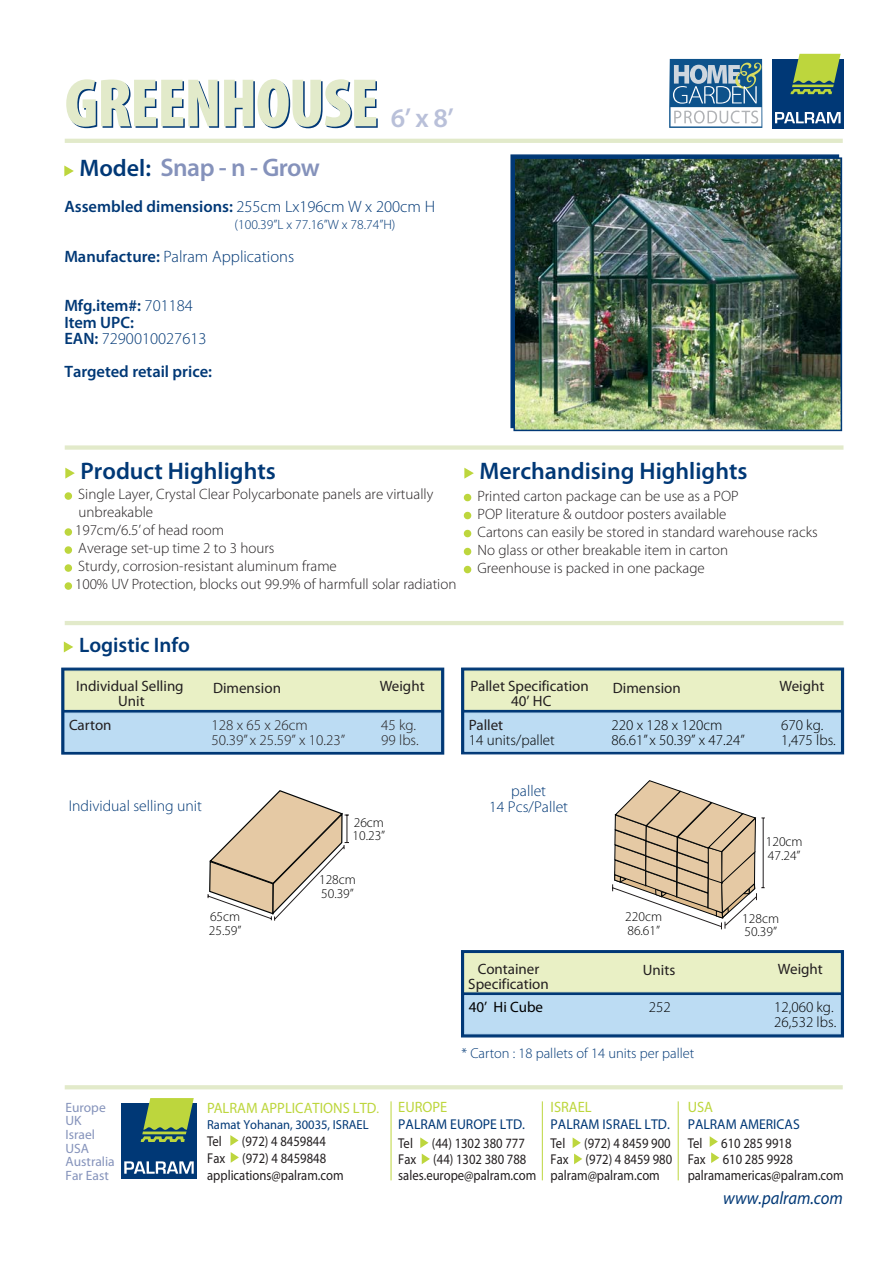
<style>
.page{position:relative;width:893px;height:1263px;background:#fff}
.page>*{position:absolute;margin:0;border:0;box-sizing:border-box;transform-origin:0 0}
.t1{font:600 27px "Myriad Pro";color:#b9c0d9}
.t2{font:600 25.5px "Myriad Pro";letter-spacing:-.02em;color:#8592bb}
.t3{font:600 24px "Myriad Pro";color:#003876}
.t4{font:600 21px "Myriad Pro";color:#003876}
.t5{font:italic 18px "Myriad Pro";color:#003876;scale:.92 1}
.t6{font:600 16.5px/16.5px "Myriad Pro";color:#003876}
.t7{font:300 16.5px "Myriad Pro";color:#003876}
.t8{font:300 15.6px "Myriad Pro";color:#003876}
.t9{font:300 15px/18px "Myriad Pro";color:#231f20}
.t10{font:15px "Myriad Pro";color:#231f20}
.t11{font:300 15px/15px "Myriad Pro";color:#000}
.t12{font:15px "Myriad Pro";color:#bdd63d;scale:.96 1}
.t13{font:15px "Myriad Pro";color:#000}
.t14{font:300 14.4px "Myriad Pro";color:#003876}
.t15{font:14.25px/16.2px "Myriad Pro";color:#231f20;scale:.89 1}
.t16{font:14.25px "Myriad Pro";color:#003876;scale:.96 1}
.t17{font:300 13.5px/13.5px "Myriad Pro";color:#000}
.t18{font:13.5px/13.5px "Myriad Pro";color:#8593bb}
.t19{font:300 13.5px "Myriad Pro";color:#003876}
.t20{font:13.05px "Myriad Pro";color:#003876;scale:.96 1}
.s1{font-size:24px;color:#003876}
.s2{font-weight:300}
.s3{font-weight:600}
.s4{font-size:13.05px}
</style>
<div class="page">
<svg style="left:65px;top:492px;width:7px;height:8px"></svg>
<svg style="left:65px;top:528px;width:7px;height:8px"></svg>
<svg style="left:65px;top:546px;width:7px;height:8px"></svg>
<svg style="left:65px;top:564px;width:7px;height:8px"></svg>
<svg style="left:65px;top:582px;width:7px;height:8px"></svg>
<hr style="left:65px;top:139px;width:777px;height:4px;background:#e2eaca">
<hr style="left:65px;top:1085px;width:777px;height:4px;background:#e2eaca">
<div style="left:772px;top:59px;width:71px;height:69px;background:#003876"></div>
<svg style="left:775px;top:112px;width:65px;height:11px"></svg>
<svg style="left:790px;top:54px;width:50px;height:40px"></svg>
<svg style="left:65px;top:468px;width:10px;height:11px"></svg>
<svg style="left:64px;top:642px;width:9px;height:10px"></svg>
<div style="left:65px;top:445px;width:778px;height:5px;background:#e2eaca"></div>
<hr style="left:65px;top:621px;width:778px;height:4px;background:#e2eaca">
<div style="left:464px;top:494px;width:7px;height:7px;background:#bdd63d;border:2px solid #bdd63d;border-radius:50%"></div>
<div style="left:464px;top:512px;width:7px;height:7px;background:#bdd63d;border:2px solid #bdd63d;border-radius:50%"></div>
<div style="left:464px;top:530px;width:7px;height:7px;background:#bdd63d;border:2px solid #bdd63d;border-radius:50%"></div>
<div style="left:464px;top:548px;width:7px;height:7px;background:#bdd63d;border:2px solid #bdd63d;border-radius:50%"></div>
<div style="left:464px;top:566px;width:7px;height:7px;background:#bdd63d;border:2px solid #bdd63d;border-radius:50%"></div>
<svg style="left:464px;top:468px;width:10px;height:11px"></svg>
<svg style="left:66px;top:79px;width:312px;height:49px"></svg>
<img style="left:516px;top:160px;width:323px;height:268px">
<div style="left:513px;top:157px;width:329px;height:274px;border:2px solid #003876"></div>
<svg style="left:669px;top:59px;width:93px;height:69px"></svg>
<hr style="left:390px;top:1101px;width:1px;height:79px;background:#bdd63d">
<div style="left:121px;top:1103px;width:76px;height:76px;background:#003876"></div>
<svg style="left:124px;top:1161px;width:70px;height:13px"></svg>
<svg style="left:141px;top:1098px;width:53px;height:44px"></svg>
<svg style="left:420px;top:1137px;width:8px;height:11px"></svg>
<svg style="left:422px;top:1154px;width:8px;height:10px"></svg>
<svg style="left:709px;top:1136px;width:10px;height:27px"></svg>
<hr style="left:677px;top:1101px;width:1px;height:79px;background:#bdd63d">
<svg style="left:230px;top:1135px;width:8px;height:11px"></svg>
<svg style="left:231px;top:1152px;width:8px;height:11px"></svg>
<svg style="left:572px;top:1137px;width:9px;height:11px"></svg>
<svg style="left:574px;top:1154px;width:8px;height:10px"></svg>
<hr style="left:542px;top:1101px;width:1px;height:79px;background:#bdd63d">
<svg style="left:64px;top:166px;width:10px;height:10px"></svg>
<svg style="left:461px;top:950px;width:383px;height:88px;background:#1d4f84"></svg>
<div style="left:464px;top:953px;width:376px;height:39px;background:#e9f0c5;border:1px solid #e9f0c5"></div>
<div style="left:464px;top:995px;width:376px;height:39px;background:#bcdcf3"></div>
<svg style="left:461px;top:668px;width:383px;height:86px;background:#1a4d82"></svg>
<div style="left:464px;top:671px;width:376px;height:39px;background:#e9f0c5;border:1px solid #e9f0c5"></div>
<div style="left:464px;top:713px;width:376px;height:39px;background:#bcdcf3;border:1px solid #bcdcf3"></div>
<svg style="left:61px;top:668px;width:383px;height:87px;background:#1c4e84"></svg>
<div style="left:64px;top:671px;width:377px;height:39px;background:#e9f0c5;border:1px solid #e9f0c5"></div>
<div style="left:64px;top:713px;width:377px;height:39px;background:#bcdcf3;border:1px solid #bcdcf3"></div>
<svg style="left:207px;top:790px;width:142px;height:131px"></svg>
<svg style="left:612px;top:780px;width:153px;height:150px"></svg>
<h1 class="t1" style="left:391px;top:108px;width:64px">6’ x 8’</h1>
<h2 class="t2" style="left:79px;top:158px;width:242px"><span class="s1">Model:</span> Snap - n - Grow</h2>
<p class="t6" style="left:64px;top:200px;width:372px">Assembled dimensions: <span class="s2">255cm Lx196cm W x 200cm H</span></p>
<p class="t19" style="left:234px;top:219px;width:162px">(100.39”L x 77.16”W x 78.74”H)</p>
<p class="t7" style="left:64px;top:250px;width:231px"><span class="s3">Manufacture:</span> Palram Applications</p>
<p class="t6" style="left:64px;top:299px;width:144px">Mfg.item#: <span class="s2">701184<br></span>Item UPC:<br>EAN: <span class="s2">7290010027613</span></p>
<p class="t6" style="left:64px;top:365px;width:149px">Targeted retail price:</p>
<h3 class="t3" style="left:80px;top:461px;width:197px">Product Highlights</h3>
<p class="t9" style="left:75px;top:486px;width:383px">Single Layer, Crystal Clear Polycarbonate panels are virtually unbreakable<br>197cm/6.5’ of head room<br>Average set-up time 2 to 3 hours<br>Sturdy, corrosion-resistant aluminum frame<br>100% UV Protection, blocks out 99.9% of harmfull solar radiation</p>
<h3 class="t3" style="left:479px;top:461px;width:269px">Merchandising Highlights</h3>
<p class="t9" style="left:477px;top:488px;width:341px">Printed carton package can be use as a POP<br>POP literature &amp; outdoor posters available<br>Cartons can easily be stored in standard warehouse racks No glass or other breakable item in carton<br>Greenhouse is packed in one package</p>
<h3 class="t4" style="left:79px;top:637px;width:112px">Logistic Info</h3>
<p class="t10" style="left:76px;top:681px;width:109px">Individual Selling</p>
<p class="t10" style="left:213px;top:682px;width:69px">Dimension</p>
<p class="t10" style="left:380px;top:681px;width:46px">Weight</p>
<p class="t10" style="left:118px;top:696px;width:28px">Unit</p>
<p class="t9" style="left:381px;top:718px;width:39px;line-height:15px">45 kg.<br>99 lbs.</p>
<p class="t10" style="left:69px;top:719px;width:44px">Carton</p>
<p class="t9" style="left:211px;top:718px;width:135px;line-height:15px">128 x 65 x 26cm<br>50.39” x 25.59” x 10.23”</p>
<p class="t10" style="left:470px;top:681px;width:120px">Pallet Specification</p>
<p class="t10" style="left:613px;top:682px;width:69px">Dimension</p>
<p class="t10" style="left:779px;top:681px;width:46px">Weight</p>
<p class="t10" style="left:511px;top:696px;width:42px">40’ HC</p>
<p class="t11" style="left:781px;top:718px;width:56px">670 kg.<br>1,475 lbs.</p>
<p class="t10" style="left:469px;top:719px;width:36px">Pallet</p>
<p class="t11" style="left:469px;top:733px;width:87px">14 units/pallet</p>
<p class="t11" style="left:611px;top:718px;width:135px">220 x 128 x 120cm<br>86.61” x 50.39” x 47.24”</p>
<p class="t8" style="left:511px;top:785px;width:36px">pallet</p>
<p class="t8" style="left:69px;top:800px;width:135px">Individual selling unit</p>
<p class="t8" style="left:489px;top:801px;width:80px">14 Pcs/Pallet</p>
<p class="t17" style="left:352px;top:817px;width:34px">26cm<br>10.23”</p>
<p class="t17" style="left:209px;top:911px;width:34px">65cm<br>25.59”</p>
<p class="t17" style="left:319px;top:874px;width:38px">128cm<br>50.39”</p>
<p class="t17" style="left:625px;top:911px;width:38px">220cm<br>86.61”</p>
<p class="t17" style="left:765px;top:836px;width:38px">120cm<br>47.24”</p>
<p class="t17" style="left:742px;top:912px;width:38px">128cm<br>50.39”</p>
<p class="t10" style="left:478px;top:963px;width:63px">Container</p>
<p class="t10" style="left:643px;top:965px;width:34px">Units</p>
<p class="t10" style="left:778px;top:963px;width:46px">Weight</p>
<p class="t10" style="left:468px;top:978px;width:82px">Specification</p>
<p class="t11" style="left:774px;top:1001px;width:64px">12,060 kg.<br>26,532 lbs.</p>
<p class="t13" style="left:469px;top:1002px;width:76px">40’ Hi Cube</p>
<p class="t11" style="left:649px;top:1001px;width:23px">252</p>
<p class="t14" style="left:461px;top:1047px;width:234px">* Carton : 18 pallets of 14 units per pallet</p>
<p class="t18" style="left:65px;top:1101px;width:51px">Europe<br>UK<br>Israel<br>USA<br>Australia<br>Far East</p>
<p class="t12" style="left:398px;top:1101px;width:53px">EUROPE</p>
<p class="t12" style="left:207px;top:1102px;width:181px">PALRAM APPLICATIONS LTD<span class="s4">.</span></p>
<p class="t20" style="left:207px;top:1119px;width:170px">Ramat Yohanan, 30035, ISRAEL</p>
<p class="t15" style="left:207px;top:1134px;width:18px">Tel</p>
<p class="t16" style="left:398px;top:1119px;width:134px">PALRAM EUROPE LTD.</p>
<p class="t15" style="left:398px;top:1136px;width:18px">Tel</p>
<p class="t15" style="left:207px;top:1133px;width:155px;line-height:17px;text-indent:35px">(972) 4 8459844<br>Fax (972) 4 8459848 applications@palram.com</p>
<p class="t15" style="left:398px;top:1136px;width:157px;text-indent:34px">(44) 1302 380 777<br>Fax (44) 1302 380 788 sales.europe@palram.com</p>
<p class="t12" style="left:550px;top:1101px;width:44px">ISRAEL</p>
<p class="t16" style="left:550px;top:1119px;width:126px">PALRAM ISRAEL LTD.</p>
<p class="t15" style="left:550px;top:1136px;width:18px">Tel</p>
<p class="t15" style="left:550px;top:1136px;width:138px;text-align:justify;text-indent:34px">(972) 4 8459 900<br>Fax (972) 4 8459 980 palram@palram.com</p>
<p class="t12" style="left:687px;top:1101px;width:28px">USA</p>
<p class="t16" style="left:687px;top:1119px;width:118px">PALRAM AMERICAS</p>
<p class="t15" style="left:687px;top:1136px;width:18px">Tel</p>
<p class="t15" style="left:687px;top:1136px;width:177px;text-indent:34px">610 285 9918<br>Fax 610 285 9928 palramamericas@palram.com</p>
<p class="t5" style="left:723px;top:1191px;width:132px">www.palram.com</p>
</div>
